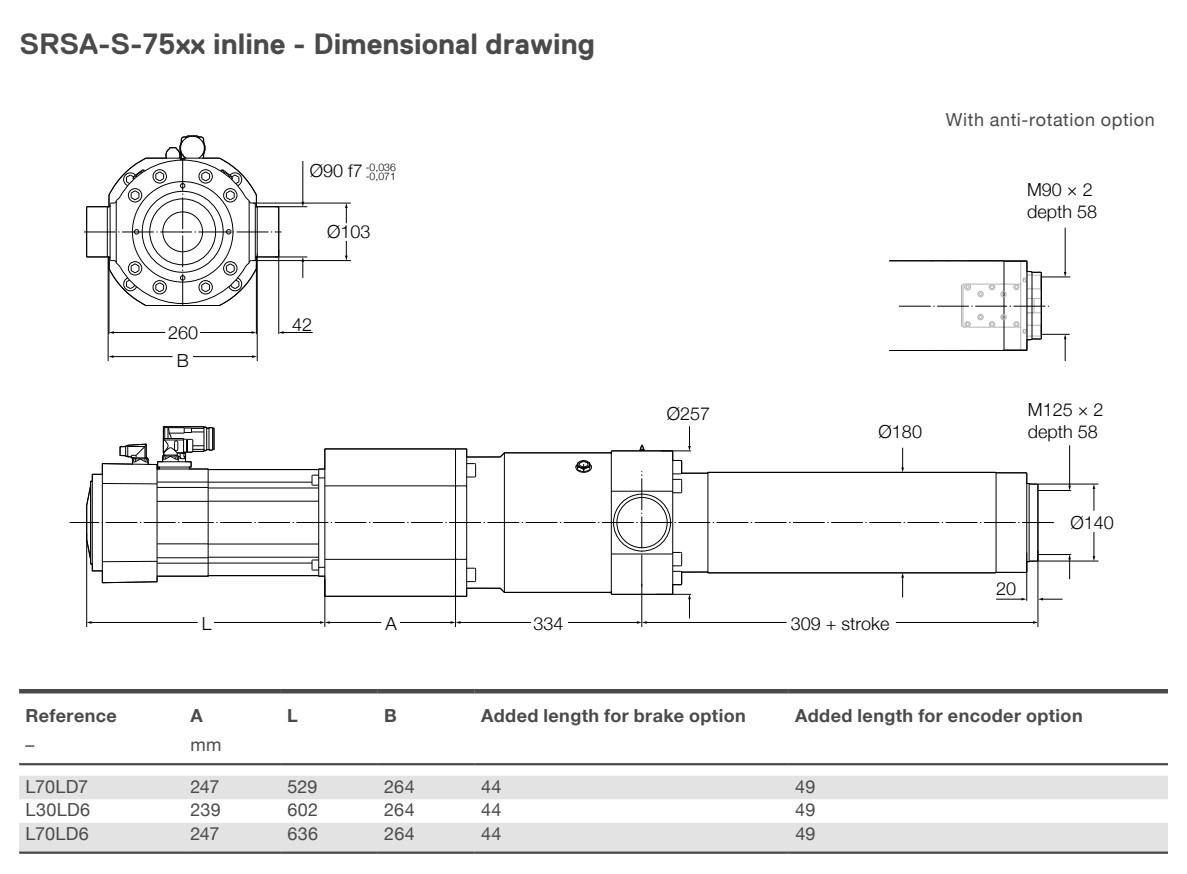
<style>
.page{position:relative;width:1187px;height:874px;background:#fff}
.page>*{position:absolute;margin:0;border:0;box-sizing:border-box;transform-origin:0 0}
.t1{font:700 29.25px "Replica Std";color:#4a4a49}
.t2{font:18px "Helvetica Neue";letter-spacing:.02em;color:#4a4a49}
.t3{font:700 18px "Helvetica Neue";letter-spacing:.02em;color:#4a4a49}
.t4{font:300 18px/21.6px "Helvetica Neue";color:#000}
.t5{font:300 10.58px/9px "Helvetica Neue";color:#000;text-align:right}
.s1{font-size:18px}
</style>
<div class="page">
<hr style="left:18px;top:0;width:1148px;height:1px;background:#4a4a49">
<svg style="left:19px;top:776px;width:1148px;height:75px;fill:#e3e3e3"></svg>
<hr style="left:19px;top:689px;width:165px;height:4px;background:#4a4a49">
<hr style="left:184px;top:689px;width:97px;height:4px;background:#4a4a49">
<hr style="left:281px;top:689px;width:97px;height:4px;background:#4a4a49">
<hr style="left:378px;top:689px;width:97px;height:4px;background:#4a4a49">
<hr style="left:475px;top:689px;width:313px;height:4px;background:#4a4a49">
<hr style="left:788px;top:689px;width:379px;height:4px;background:#4a4a49">
<hr style="left:19px;top:763px;width:165px;height:2px;background:#4a4a49">
<hr style="left:184px;top:763px;width:97px;height:2px;background:#4a4a49">
<hr style="left:281px;top:763px;width:97px;height:2px;background:#4a4a49">
<hr style="left:378px;top:763px;width:97px;height:2px;background:#4a4a49">
<hr style="left:475px;top:763px;width:313px;height:2px;background:#4a4a49">
<hr style="left:788px;top:763px;width:379px;height:2px;background:#4a4a49">
<hr style="left:19px;top:851px;width:165px;height:3px;background:#4a4a49">
<hr style="left:184px;top:851px;width:97px;height:3px;background:#4a4a49">
<hr style="left:281px;top:851px;width:97px;height:3px;background:#4a4a49">
<hr style="left:378px;top:851px;width:97px;height:3px;background:#4a4a49">
<hr style="left:475px;top:851px;width:313px;height:3px;background:#4a4a49">
<hr style="left:788px;top:851px;width:379px;height:3px;background:#4a4a49">
<hr style="left:1037px;top:484px;width:61px;height:1px;background:#000">
<hr style="left:1037px;top:550px;width:1px;height:77px;background:#000">
<hr style="left:641px;top:584px;width:1px;height:43px;background:#000">
<hr style="left:455px;top:580px;width:1px;height:47px;background:#000">
<hr style="left:324px;top:580px;width:1px;height:47px;background:#000">
<hr style="left:256px;top:265px;width:1px;height:69px;background:#000">
<hr style="left:278px;top:250px;width:1px;height:84px;background:#000">
<hr style="left:109px;top:258px;width:1px;height:76px;background:#000">
<hr style="left:257px;top:254px;width:1px;height:107px;background:#000">
<hr style="left:108px;top:257px;width:1px;height:104px;background:#000">
<hr style="left:86px;top:534px;width:1px;height:93px;background:#000">
<hr style="left:1037px;top:490px;width:34px;height:1px;background:#000">
<hr style="left:1037px;top:554px;width:34px;height:1px;background:#000">
<svg style="left:84px;top:135px;width:197px;height:172px"></svg>
<svg style="left:1092px;top:532px;width:3px;height:29px"></svg>
<hr style="left:283px;top:332px;width:30px;height:1px;background:#000">
<hr style="left:302px;top:161px;width:1px;height:42px;background:#000">
<svg style="left:345px;top:241px;width:2px;height:19px"></svg>
<svg style="left:301px;top:258px;width:3px;height:20px"></svg>
<svg style="left:345px;top:204px;width:2px;height:19px"></svg>
<hr style="left:1069px;top:445px;width:1px;height:41px;background:#000">
<svg style="left:1068px;top:555px;width:2px;height:24px"></svg>
<hr style="left:1037px;top:561px;width:61px;height:1px;background:#000">
<svg style="left:1092px;top:484px;width:3px;height:27px"></svg>
<hr style="left:1064px;top:228px;width:1px;height:45px;background:#000">
<svg style="left:889px;top:259px;width:181px;height:102px"></svg>
<hr style="left:113px;top:332px;width:52px;height:1px;background:#000">
<svg style="left:109px;top:331px;width:5px;height:3px"></svg>
<hr style="left:200px;top:332px;width:52px;height:1px;background:#000">
<svg style="left:251px;top:331px;width:5px;height:3px"></svg>
<hr style="left:112px;top:356px;width:60px;height:1px;background:#000">
<hr style="left:193px;top:356px;width:60px;height:1px;background:#000">
<svg style="left:252px;top:355px;width:5px;height:3px"></svg>
<hr style="left:275px;top:206px;width:32px;height:1px;background:#000">
<hr style="left:275px;top:257px;width:32px;height:1px;background:#000">
<hr style="left:253px;top:260px;width:98px;height:1px;background:#000">
<hr style="left:253px;top:203px;width:98px;height:1px;background:#000">
<svg style="left:70px;top:426px;width:992px;height:198px"></svg>
<h1 class="t1" style="left:20px;top:27px;width:576px">SRSA-S-75xx inline - Dimensional drawing</h1>
<p class="t5" style="left:310px;top:162px;width:88px"><span class="s1">Ø90 f7</span> -0,036 -0,071</p>
<p class="t4" style="left:327px;top:220px;width:45px">Ø103</p>
<p class="t2" style="left:945px;top:107px;width:210px">With anti-rotation option</p>
<p class="t4" style="left:1026px;top:177px;width:72px">M90 × 2 depth 58</p>
<p class="t4" style="left:168px;top:321px;width:32px">260</p>
<p class="t4" style="left:177px;top:348px;width:14px">B</p>
<p class="t4" style="left:292px;top:312px;width:22px">42</p>
<p class="t4" style="left:667px;top:401px;width:45px">Ø257</p>
<p class="t4" style="left:878px;top:419px;width:45px">Ø180</p>
<p class="t4" style="left:202px;top:611px;width:11px">L</p>
<p class="t4" style="left:385px;top:611px;width:13px">A</p>
<p class="t4" style="left:533px;top:611px;width:32px">334</p>
<p class="t4" style="left:790px;top:611px;width:100px">309 + stroke</p>
<p class="t4" style="left:1027px;top:398px;width:77px">M125 × 2 depth 58</p>
<p class="t4" style="left:996px;top:577px;width:22px">20</p>
<p class="t4" style="left:1070px;top:510px;width:45px">Ø140</p>
<p class="t3" style="left:26px;top:701px;width:93px">Reference</p>
<p class="t3" style="left:190px;top:701px;width:14px">A</p>
<p class="t3" style="left:287px;top:701px;width:12px">L</p>
<p class="t3" style="left:384px;top:701px;width:14px">B</p>
<p class="t3" style="left:481px;top:701px;width:266px">Added length for brake option</p>
<p class="t3" style="left:795px;top:701px;width:289px">Added length for encoder option</p>
<p class="t2" style="left:26px;top:732px;width:10px">–</p>
<p class="t2" style="left:190px;top:732px;width:32px">mm</p>
<p class="t2" style="left:26px;top:773px;width:64px">L70LD7</p>
<p class="t2" style="left:190px;top:773px;width:30px">247</p>
<p class="t2" style="left:287px;top:773px;width:32px">529</p>
<p class="t2" style="left:384px;top:773px;width:32px">264</p>
<p class="t2" style="left:481px;top:773px;width:22px">44</p>
<p class="t2" style="left:795px;top:773px;width:22px">49</p>
<p class="t2" style="left:26px;top:797px;width:66px">L30LD6</p>
<p class="t2" style="left:190px;top:797px;width:32px">239</p>
<p class="t2" style="left:287px;top:797px;width:32px">602</p>
<p class="t2" style="left:384px;top:797px;width:32px">264</p>
<p class="t2" style="left:481px;top:797px;width:22px">44</p>
<p class="t2" style="left:795px;top:797px;width:22px">49</p>
<p class="t2" style="left:26px;top:820px;width:65px">L70LD6</p>
<p class="t2" style="left:190px;top:820px;width:30px">247</p>
<p class="t2" style="left:287px;top:820px;width:32px">636</p>
<p class="t2" style="left:384px;top:820px;width:32px">264</p>
<p class="t2" style="left:481px;top:820px;width:22px">44</p>
<p class="t2" style="left:795px;top:820px;width:22px">49</p>
</div>
